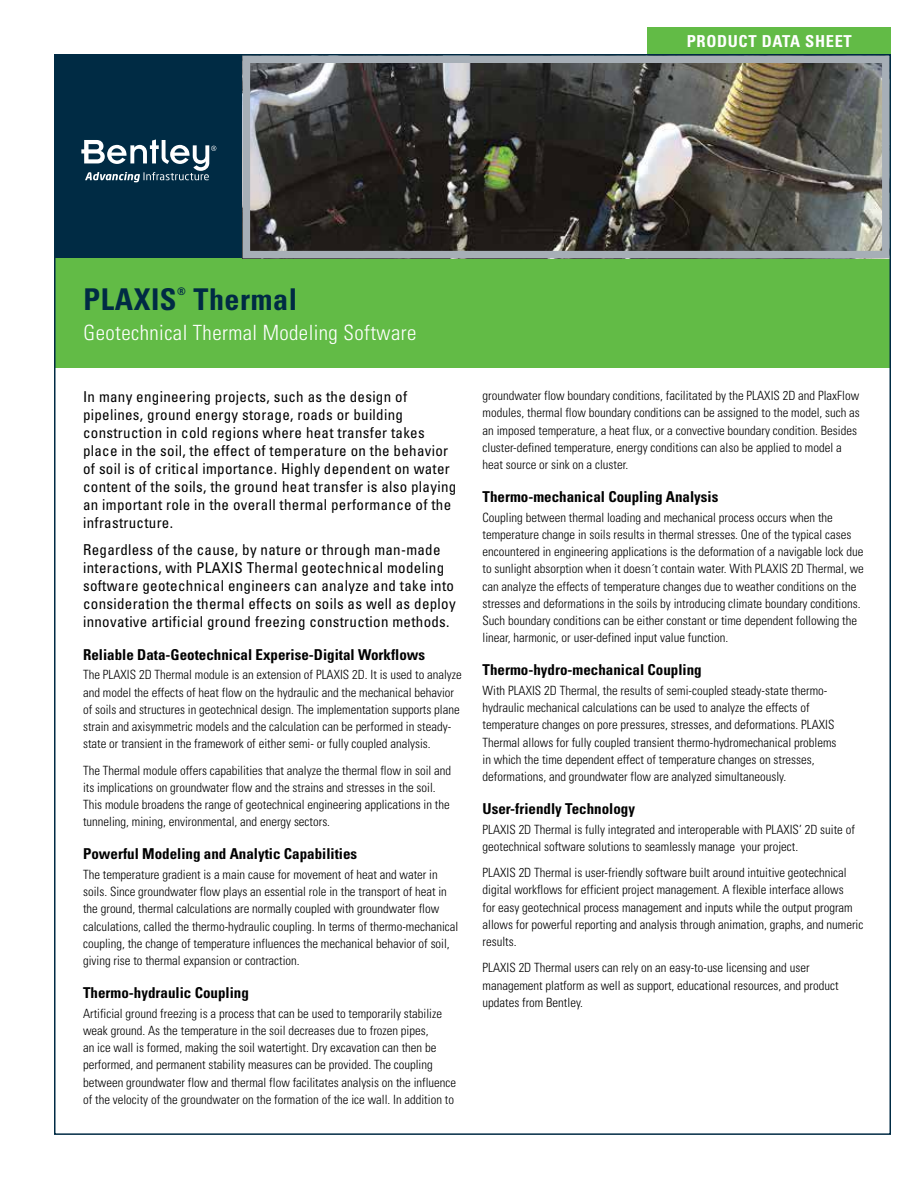
<style>
.page{position:relative;width:918px;height:1188px;background:#fff}
.page>*{position:absolute;margin:0;border:0;box-sizing:border-box;transform-origin:0 0}
.t1{font:700 condensed 30px "Univers";letter-spacing:.02em;color:#002b44}
.t2{font:300 condensed 21px "Univers";letter-spacing:.02em;color:#fff}
.t3{font:700 condensed 16.5px "Univers";letter-spacing:.04em;color:#fff}
.t4{font:condensed 15px/18px "Univers";letter-spacing:.02em;color:#000}
.t5{font:700 condensed 15px "Univers";color:#000}
.t6{font:300 condensed 12.75px/17.2px "Univers";color:#000}
.t7{font:700 condensed 10.5px "Univers";color:#002b44}
</style>
<div class="page">
<div style="left:55px;top:55px;width:188px;height:204px;background:#002b44"></div>
<svg style="left:81px;top:140px;width:135px;height:42px"></svg>
<div style="left:648px;top:27px;width:243px;height:27px;background:#62bb46"></div>
<div style="left:55px;top:258px;width:836px;height:110px;background:#62bb46"></div>
<img style="left:252px;top:65px;width:629px;height:184px">
<div style="left:243px;top:56px;width:647px;height:202px;border:8px solid #a7afb7"></div>
<p class="t3" style="left:687px;top:31px;width:167px">PRODUCT DATA SHEET</p>
<h1 class="t1" style="left:84px;top:281px;width:95px">PLAXIS</h1>
<p class="t7" style="left:177px;top:285px;width:10px">®</p>
<h1 class="t1" style="left:193px;top:281px;width:105px">Thermal</h1>
<h2 class="t2" style="left:84px;top:320px;width:334px">Geotechnical Thermal Modeling Software</h2>
<p class="t4" style="left:83px;top:387px;width:375px">In many engineering projects, such as the design of pipelines, ground energy storage, roads or building construction in cold regions where heat transfer takes place in the soil, the effect of temperature on the behavior of soil is of critical importance. Highly dependent on water content of the soils, the ground heat transfer is also playing an important role in the overall thermal performance of the infrastructure.</p>
<p class="t4" style="left:83px;top:540px;width:374px">Regardless of the cause, by nature or through man-made interactions, with PLAXIS Thermal geotechnical modeling software geotechnical engineers can analyze and take into consideration the thermal effects on soils as well as deploy innovative artificial ground freezing construction methods.</p>
<p class="t5" style="left:83px;top:645px;width:344px">Reliable Data-Geotechnical Experise-Digital Workflows</p>
<p class="t6" style="left:83px;top:666px;width:380px">The PLAXIS 2D Thermal module is an extension of PLAXIS 2D. It is used to analyze and model the effects of heat flow on the hydraulic and the mechanical behavior of soils and structures in geotechnical design. The implementation supports plane strain and axisymmetric models and the calculation can be performed in steady&shy;state or transient in the framework of either semi- or fully coupled analysis.</p>
<p class="t6" style="left:83px;top:762px;width:370px">The Thermal module offers capabilities that analyze the thermal flow in soil and its implications on groundwater flow and the strains and stresses in the soil.<br>This module broadens the range of geotechnical engineering applications in the tunneling, mining, environmental, and energy sectors.</p>
<p class="t5" style="left:83px;top:845px;width:276px">Powerful Modeling and Analytic Capabilities</p>
<p class="t6" style="left:83px;top:866px;width:377px">The temperature gradient is a main cause for movement of heat and water in soils. Since groundwater flow plays an essential role in the transport of heat in the ground, thermal calculations are normally coupled with groundwater flow calculations, called the thermo-hydraulic coupling. In terms of thermo-mechanical coupling, the change of temperature influences the mechanical behavior of soil, giving rise to thermal expansion or contraction.</p>
<p class="t5" style="left:83px;top:984px;width:167px">Thermo-hydraulic Coupling</p>
<p class="t6" style="left:83px;top:1005px;width:375px">Artificial ground freezing is a process that can be used to temporarily stabilize weak ground. As the temperature in the soil decreases due to frozen pipes,<br>an ice wall is formed, making the soil watertight. Dry excavation can then be performed, and permanent stability measures can be provided. The coupling between groundwater flow and thermal flow facilitates analysis on the influence of the velocity of the groundwater on the formation of the ice wall. In addition to</p>
<p class="t6" style="left:483px;top:387px;width:379px">groundwater flow boundary conditions, facilitated by the PLAXIS 2D and PlaxFlow modules, thermal flow boundary conditions can be assigned to the model, such as an imposed temperature, a heat flux, or a convective boundary condition. Besides cluster-defined temperature, energy conditions can also be applied to model a heat source or sink on a cluster.</p>
<p class="t5" style="left:483px;top:488px;width:237px">Thermo-mechanical Coupling Analysis</p>
<p class="t6" style="left:483px;top:508px;width:383px">Coupling between thermal loading and mechanical process occurs when the temperature change in soils results in thermal stresses. One of the typical cases encountered in engineering applications is the deformation of a navigable lock due to sunlight absorption when it doesn´t contain water. With PLAXIS 2D Thermal, we can analyze the effects of temperature changes due to weather conditions on the stresses and deformations in the soils by introducing climate boundary conditions.<br>Such boundary conditions can be either constant or time dependent following the linear, harmonic, or user-defined input value function.</p>
<p class="t5" style="left:483px;top:661px;width:221px">Thermo-hydro-mechanical Coupling</p>
<p class="t6" style="left:483px;top:682px;width:356px">With PLAXIS 2D Thermal, the results of semi-coupled steady-state thermo&shy;hydraulic mechanical calculations can be used to analyze the effects of temperature changes on pore pressures, stresses, and deformations. PLAXIS Thermal allows for fully coupled transient thermo-hydromechanical problems in which the time dependent effect of temperature changes on stresses, deformations, and groundwater flow are analyzed simultaneously.</p>
<p class="t5" style="left:483px;top:800px;width:154px">User-friendly Technology</p>
<p class="t6" style="left:483px;top:820px;width:374px">PLAXIS 2D Thermal is fully integrated and interoperable with PLAXIS’ 2D suite of geotechnical software solutions to seamlessly manage your project.</p>
<p class="t6" style="left:483px;top:864px;width:382px">PLAXIS 2D Thermal is user-friendly software built around intuitive geotechnical digital workflows for efficient project management. A flexible interface allows<br>for easy geotechnical process management and inputs while the output program allows for powerful reporting and analysis through animation, graphs, and numeric results.</p>
<p class="t6" style="left:483px;top:959px;width:358px">PLAXIS 2D Thermal users can rely on an easy-to-use licensing and user management platform as well as support, educational resources, and product updates from Bentley.</p>
</div>
